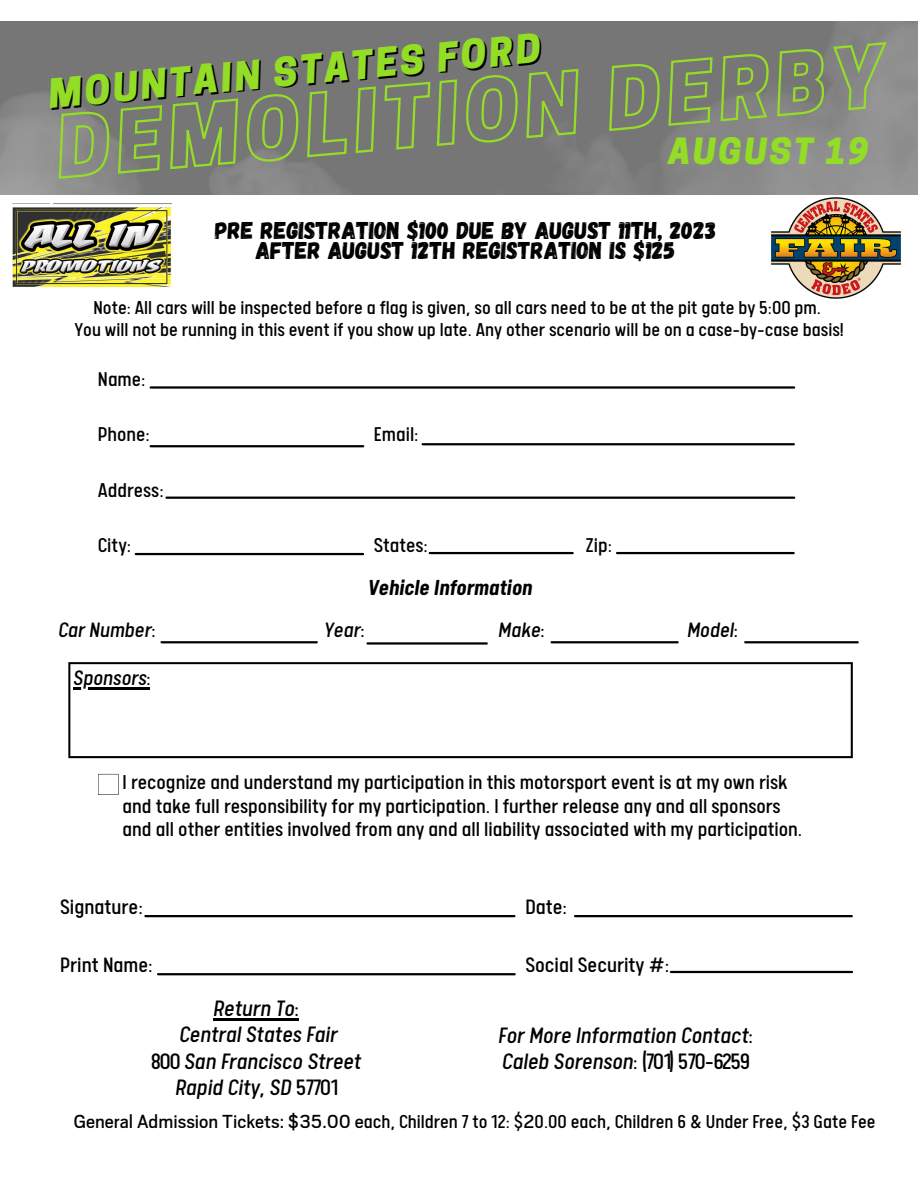
<style>
.page{position:relative;width:918px;height:1188px;background:#fff}
.page>*{position:absolute;margin:0;border:0;box-sizing:border-box;transform-origin:0 0}
.t1{font:italic 800 37.5px "Cooper Hewitt";color:#000}
.t2{font:italic 800 34.05px "Cooper Hewitt";letter-spacing:.075em;color:#94dd26}
.t3{font:italic 25.05px "Calps";color:#000}
.t4{font:italic 700 24.45px "Calps";color:#000}
.t5{font:24.3px "Gagalin";color:#000}
.t6{font:23.4px "Calps";color:#000}
.t7{font:italic 23.4px "Calps";color:#000}
.t8{font:22.5px/23.5px "Calps";color:#000}
.t9{font:22.35px "Calps";color:#000}
.t10{font:21px "Calps";color:#000}
.s1{font-family:"Scout"}
</style>
<div class="page">
<hr style="left:151px;top:386px;width:643px;height:3px;background:#000">
<hr style="left:151px;top:445px;width:212px;height:2px;background:#000">
<hr style="left:423px;top:443px;width:371px;height:2px;background:#000">
<hr style="left:166px;top:497px;width:628px;height:2px;background:#000">
<hr style="left:136px;top:553px;width:227px;height:2px;background:#000">
<hr style="left:430px;top:552px;width:143px;height:2px;background:#000">
<hr style="left:617px;top:552px;width:177px;height:2px;background:#000">
<hr style="left:162px;top:641px;width:155px;height:2px;background:#000">
<hr style="left:368px;top:642px;width:119px;height:3px;background:#000">
<hr style="left:552px;top:641px;width:126px;height:2px;background:#000">
<hr style="left:745px;top:641px;width:113px;height:2px;background:#000">
<svg style="left:98px;top:774px;width:21px;height:21px"></svg>
<hr style="left:145px;top:915px;width:369px;height:2px;background:#000">
<hr style="left:158px;top:973px;width:357px;height:2px;background:#000">
<hr style="left:575px;top:915px;width:277px;height:2px;background:#000">
<hr style="left:671px;top:971px;width:181px;height:2px;background:#000">
<svg style="left:68px;top:662px;width:785px;height:96px"></svg>
<img style="left:771px;top:197px;width:130px;height:102px">
<svg style="left:52px;top:40px;width:842px;height:141px;background:#7d8374"></svg>
<img style="left:13px;top:203px;width:158px;height:85px">
<hr style="left:73px;top:687px;width:77px;height:2px;background:#000">
<hr style="left:213px;top:1018px;width:85px;height:2px;background:#000">
<p class="t1" style="left:49px;top:80px;width:496px;rotate:-5deg">MOUNTAIN STATES FORD</p>
<p class="t2" style="left:669px;top:139px;width:202px">AUGUST 19</p>
<p class="t5" style="left:215px;top:214px;width:503px">PRE REGISTRATION $100 DUE BY AUGUST 11TH, 2023</p>
<p class="t5" style="left:256px;top:235px;width:421px">AFTER AUGUST 12TH REGISTRATION IS $125</p>
<p class="t10" style="left:94px;top:299px;width:729px">Note: All cars will be inspected before a flag is given, so all cars need to be at the pit gate by 5:00 pm.</p>
<p class="t10" style="left:74px;top:321px;width:771px">You will not be running in this event if you show up late. Any other scenario will be on a case-by-case basis!</p>
<p class="t9" style="left:98px;top:370px;width:49px">Name:</p>
<p class="t9" style="left:98px;top:425px;width:53px">Phone:</p>
<p class="t9" style="left:98px;top:481px;width:67px">Address:</p>
<p class="t9" style="left:98px;top:536px;width:35px">City:</p>
<p class="t9" style="left:374px;top:425px;width:47px">Email:</p>
<p class="t9" style="left:374px;top:536px;width:56px">States:</p>
<p class="t9" style="left:585px;top:536px;width:28px">Zip:</p>
<p class="t4" style="left:367px;top:578px;width:166px">Vehicle Information</p>
<p class="t7" style="left:58px;top:620px;width:98px">Car Number:</p>
<p class="t7" style="left:323px;top:620px;width:42px">Year:</p>
<p class="t7" style="left:498px;top:620px;width:47px">Make:</p>
<p class="t7" style="left:687px;top:620px;width:52px">Model:</p>
<p class="t7" style="left:73px;top:668px;width:78px">Sponsors:</p>
<p class="t8" style="left:123px;top:774px;width:681px">I recognize and understand my participation in this motorsport event is at my own risk and take full responsibility for my participation. I further release any and all sponsors and all other entities involved from any and all liability associated with my participation.</p>
<p class="t6" style="left:60px;top:897px;width:84px">Signature:</p>
<p class="t6" style="left:60px;top:955px;width:94px">Print Name:</p>
<p class="t3" style="left:213px;top:998px;width:87px">Return To:</p>
<p class="t3" style="left:179px;top:1024px;width:160px">Central States Fair</p>
<p class="t3" style="left:150px;top:1051px;width:212px">800 San Francisco Street</p>
<p class="t3" style="left:175px;top:1077px;width:163px">Rapid City, SD 57701</p>
<p class="t6" style="left:525px;top:897px;width:43px">Date:</p>
<p class="t6" style="left:525px;top:955px;width:146px">Social Security #:</p>
<p class="t3" style="left:498px;top:1025px;width:256px">For More Information Contact:</p>
<p class="t3" style="left:502px;top:1051px;width:249px">Caleb Sorenson: (701) 570-6259</p>
<p class="t10" style="left:74px;top:1113px;width:803px"><span class="s1">General Admission Tickets: $35.00 e</span>ach, Children 7 to 12: $<span class="s1">2</span>0.00 each, Children 6 &amp; Under Free, $3 Gate Fee</p>
</div>
